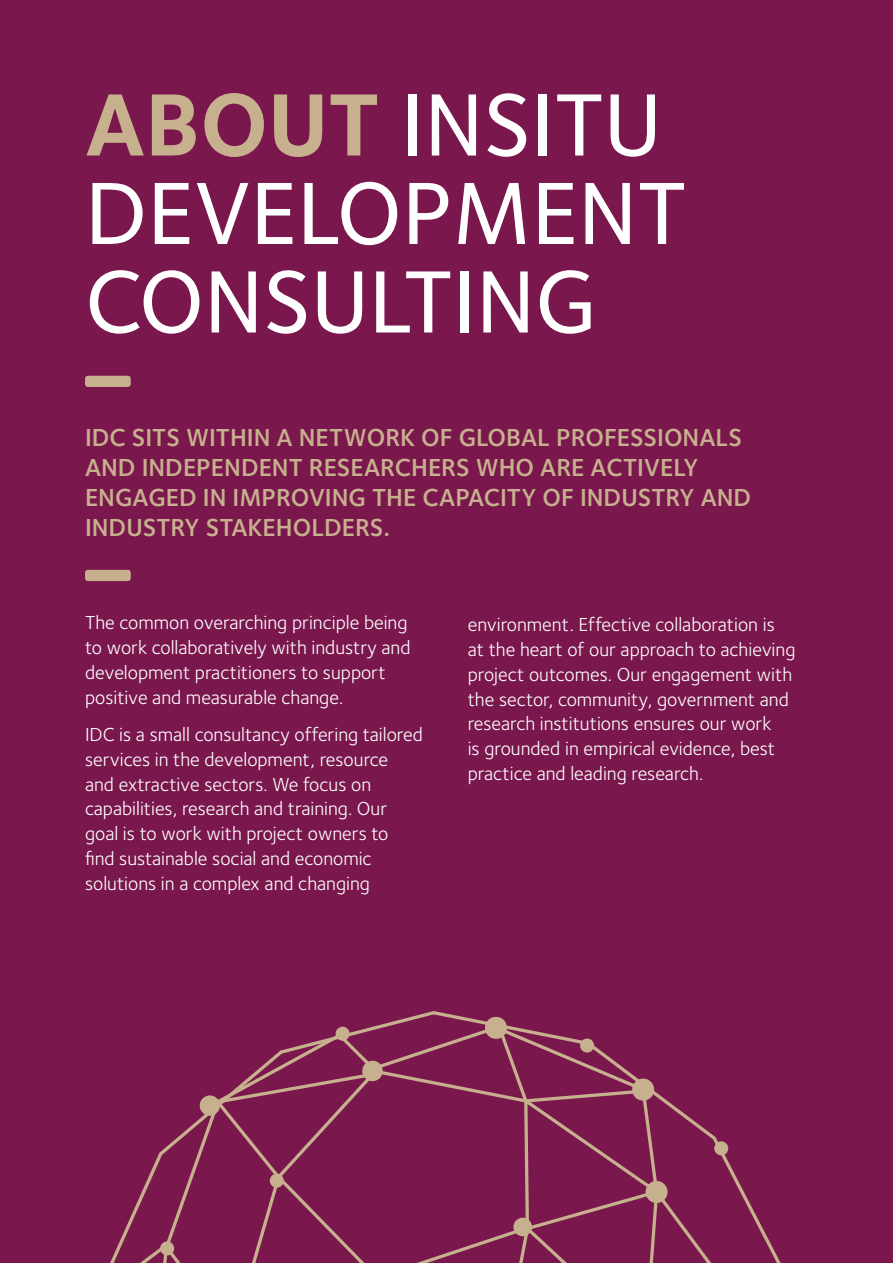
<style>
.page{position:relative;width:893px;height:1263px;background:#fff}
.page>*{position:absolute;margin:0;border:0;box-sizing:border-box;transform-origin:0 0}
.t1{font:500 91.5px/88.5px "Foundry Sterling";color:#fff}
.t2{font:600 25.5px/30px "Foundry Sterling";color:#c7b08e}
.t3{font:19.5px/24.8px "Foundry Sterling";color:#fff}
.s1{font-weight:700;color:#c7b08e}
</style>
<div class="page">
<div style="left:1px;top:0;width:892px;height:1262px;background:#7a174d"></div>
<div style="left:85px;top:570px;width:46px;height:11px;background:#c7b08e;border-radius:3px"></div>
<div style="left:85px;top:376px;width:46px;height:11px;background:#c7b08e;border-radius:3px"></div>
<svg style="left:110px;top:1011px;width:671px;height:252px"></svg>
<svg style="left:140px;top:1032px;width:197px;height:231px"></svg>
<svg style="left:337px;top:1026px;width:374px;height:237px"></svg>
<div style="left:513px;top:1218px;width:19px;height:18px;background:#c7b08e;border-radius:50%"></div>
<div style="left:336px;top:1027px;width:14px;height:14px;background:#c7b08e;border-radius:50%"></div>
<div style="left:270px;top:1174px;width:14px;height:14px;background:#c7b08e;border-radius:50%"></div>
<div style="left:362px;top:1061px;width:21px;height:20px;background:#c7b08e;border-radius:50%"></div>
<div style="left:580px;top:1038px;width:14px;height:14px;background:#c7b08e;border-radius:50%"></div>
<div style="left:714px;top:1141px;width:14px;height:14px;background:#c7b08e;border-radius:50%"></div>
<div style="left:485px;top:1017px;width:22px;height:22px;background:#c7b08e;border-radius:50%"></div>
<div style="left:632px;top:1078px;width:22px;height:22px;background:#c7b08e;border-radius:50%"></div>
<div style="left:646px;top:1181px;width:22px;height:22px;background:#c7b08e;border-radius:50%"></div>
<div style="left:200px;top:1095px;width:20px;height:21px;background:#c7b08e;border-radius:50%"></div>
<div style="left:160px;top:1241px;width:14px;height:14px;background:#c7b08e;border-radius:50%"></div>
<h1 class="t1" style="left:85px;top:80px;width:603px"><span class="s1">ABOUT</span> INSITU<br>DEVELOPMENT<br>CONSULTING</h1>
<h2 class="t2" style="left:85px;top:422px;width:668px">IDC SITS WITHIN A NETWORK OF GLOBAL PROFESSIONALS AND INDEPENDENT RESEARCHERS WHO ARE ACTIVELY ENGAGED IN IMPROVING THE CAPACITY OF INDUSTRY AND INDUSTRY STAKEHOLDERS.</h2>
<p class="t3" style="left:85px;top:610px;width:327px">The common overarching principle being to work collaboratively with industry and development practitioners to support positive and measurable change.</p>
<p class="t3" style="left:85px;top:722px;width:339px">IDC is a small consultancy offering tailored services in the development, resource<br>and extractive sectors. We focus on capabilities, research and training. Our goal is to work with project owners to find sustainable social and economic solutions in a complex and changing</p>
<p class="t3" style="left:468px;top:612px;width:329px">environment. Effective collaboration is at the heart of our approach to achieving project outcomes. Our engagement with the sector, community, government and research institutions ensures our work<br>is grounded in empirical evidence, best practice and leading research.</p>
</div>
